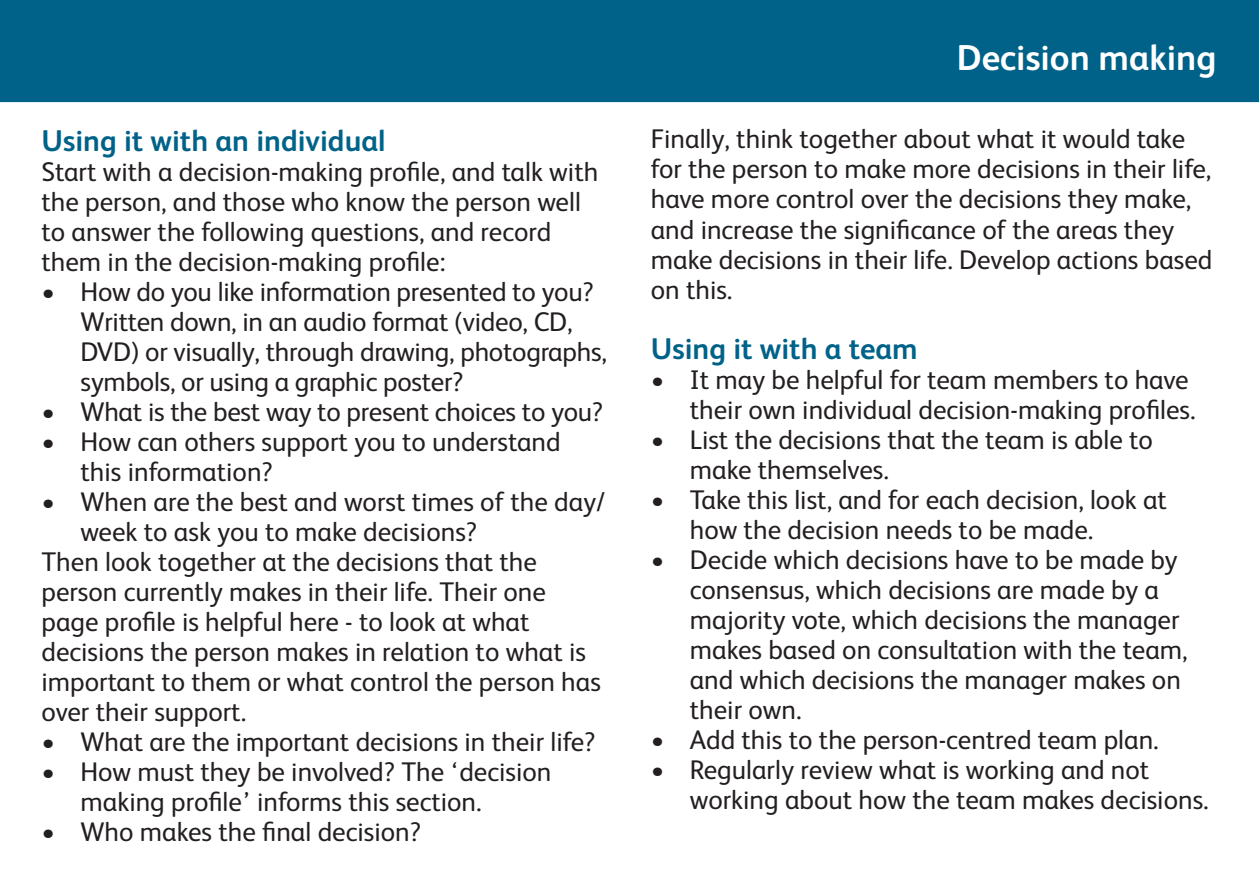
<style>
.page{position:relative;width:1259px;height:885px;background:#fff}
.page>*{position:absolute;margin:0;border:0;box-sizing:border-box;transform-origin:0 0}
.heading1{font:700 36px "FS Albert";color:#fff}
.subheading{font:700 30px "FS Albert";color:#006288}
.bullets{font:27px/30px "FS Albert";color:#231f20}
.text{font:27px/30px "FS Albert";color:#231f20}
</style>
<div class="page">
<div style="left:0;top:0;width:1259px;height:102px;background:#006288"></div>
<p class="subheading" style="left:41px;top:120px;width:345px">Using it with an individual</p>
<p class="text" style="left:41px;top:155px;width:558px">Start with a decision-making profile, and talk with the person, and those who know the person well to answer the following questions, and record them in the decision-making profile:</p>
<p class="bullets" style="left:80px;top:275px;width:528px;text-indent:-39px">• How do you like information presented to you?<br>Written down, in an audio format (video, CD, DVD) or visually, through drawing, photographs, symbols, or using a graphic poster?</p>
<p class="bullets" style="left:41px;top:395px;width:563px">• What is the best way to present choices to you?</p>
<p class="bullets" style="left:80px;top:425px;width:482px;text-indent:-39px">• How can others support you to understand this information?</p>
<p class="bullets" style="left:80px;top:485px;width:526px;text-indent:-39px">• When are the best and worst times of the day/ week to ask you to make decisions?</p>
<p class="text" style="left:41px;top:545px;width:561px">Then look together at the decisions that the person currently makes in their life. Their one page profile is helpful here - to look at what decisions the person makes in relation to what is important to them or what control the person has over their support.</p>
<p class="bullets" style="left:41px;top:725px;width:556px">• What are the important decisions in their life?</p>
<p class="bullets" style="left:80px;top:755px;width:472px;text-indent:-39px">• How must they be involved? The ‘decision making profile’ informs this section.</p>
<p class="bullets" style="left:41px;top:815px;width:381px">• Who makes the final decision?</p>
<p class="heading1" style="left:956px;top:33px;width:261px">Decision making</p>
<p class="text" style="left:651px;top:123px;width:563px">Finally, think together about what it would take for the person to make more decisions in their life, have more control over the decisions they make, and increase the significance of the areas they make decisions in their life. Develop actions based on this.</p>
<p class="subheading" style="left:651px;top:328px;width:268px">Using it with a team</p>
<p class="bullets" style="left:651px;top:363px;width:546px;text-align:right">• It may be helpful for team members to have their own individual decision-making profiles.</p>
<p class="bullets" style="left:690px;top:423px;width:465px;text-indent:-39px">• List the decisions that the team is able to make themselves.</p>
<p class="bullets" style="left:690px;top:483px;width:479px;text-indent:-39px">• Take this list, and for each decision, look at how the decision needs to be made.</p>
<p class="bullets" style="left:690px;top:543px;width:499px;text-indent:-39px">• Decide which decisions have to be made by consensus, which decisions are made by a majority vote, which decisions the manager makes based on consultation with the team, and which decisions the manager makes on their own.</p>
<p class="bullets" style="left:651px;top:723px;width:509px">• Add this to the person-centred team plan.</p>
<p class="bullets" style="left:690px;top:753px;width:520px;text-indent:-39px">• Regularly review what is working and not working about how the team makes decisions.</p>
</div>
